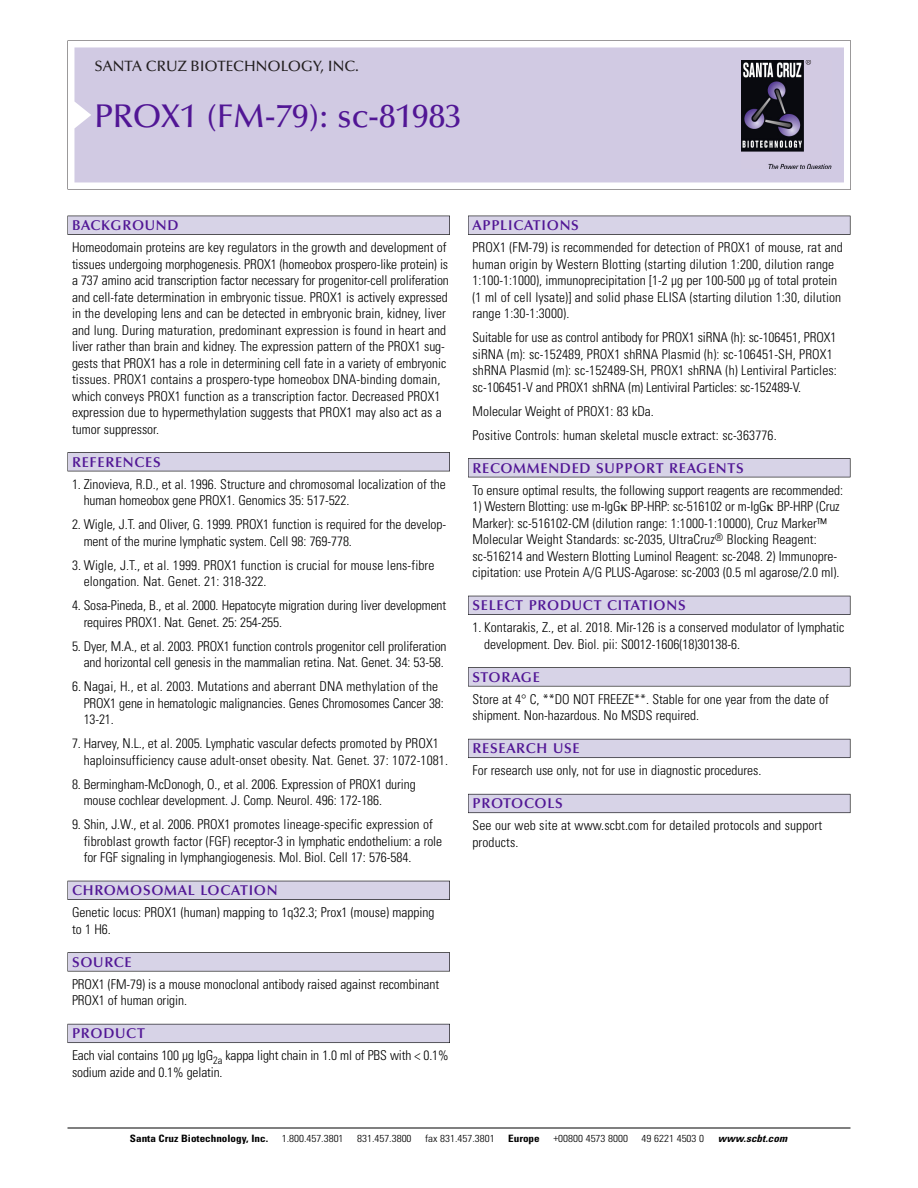
<style>
.page{position:relative;width:918px;height:1188px;background:#fff}
.page>*{position:absolute;margin:0;border:0;box-sizing:border-box;transform-origin:0 0}
.t1{font:500 33px "Optima";color:#511695}
.t2{font:500 15px "Optima";color:#231f20}
.t3{font:600 14.25px "Optima";letter-spacing:.05em;color:#511695}
.t4{font:300 condensed 13.5px/16.5px "Univers";color:#000}
.t5{font:300 condensed 10.2px "Univers";color:#000;scale:1.1 1}
.t6{font:700 condensed 10.2px "Univers";color:#000;scale:1.1 1}
.t7{font:italic 700 condensed 10.2px "Univers";letter-spacing:.005em;color:#000;scale:1.1 1}
</style>
<div class="page">
<svg style="left:68px;top:40px;width:783px;height:149px"></svg>
<div style="left:74px;top:47px;width:770px;height:135px;background:#d1cae3"></div>
<img style="left:741px;top:60px;width:90px;height:108px">
<div style="left:68px;top:216px;width:382px;height:19px;background:#525155"></div>
<div style="left:68px;top:216px;width:381px;height:18px;background:#d7d3e7"></div>
<div style="left:68px;top:452px;width:382px;height:19px;background:#525155"></div>
<div style="left:68px;top:453px;width:381px;height:18px;background:#d7d3e7"></div>
<div style="left:68px;top:881px;width:382px;height:19px;background:#525158"></div>
<div style="left:68px;top:881px;width:381px;height:18px;background:#d7d3e7"></div>
<div style="left:68px;top:952px;width:382px;height:19px;background:#575759"></div>
<div style="left:68px;top:953px;width:381px;height:18px;background:#d7d3e7"></div>
<div style="left:68px;top:1024px;width:382px;height:19px;background:#5b5a62"></div>
<div style="left:68px;top:1024px;width:381px;height:18px;background:#d7d3e7"></div>
<div style="left:468px;top:216px;width:382px;height:19px;background:#525155"></div>
<div style="left:468px;top:216px;width:382px;height:18px;background:#d7d3e7"></div>
<div style="left:468px;top:458px;width:382px;height:19px;background:#525155"></div>
<div style="left:468px;top:459px;width:382px;height:18px;background:#d7d3e7"></div>
<div style="left:468px;top:596px;width:382px;height:19px;background:#525158"></div>
<div style="left:468px;top:596px;width:382px;height:18px;background:#d7d3e7"></div>
<div style="left:468px;top:667px;width:382px;height:19px;background:#575759"></div>
<div style="left:468px;top:668px;width:382px;height:18px;background:#d7d3e7"></div>
<div style="left:468px;top:739px;width:382px;height:19px;background:#5b5a62"></div>
<div style="left:468px;top:739px;width:382px;height:18px;background:#d7d3e7"></div>
<div style="left:468px;top:794px;width:382px;height:19px;background:#66646e"></div>
<div style="left:468px;top:794px;width:382px;height:18px;background:#d7d3e7"></div>
<hr style="left:68px;top:1128px;width:782px;height:1px;background:#000">
<p class="t2" style="left:94px;top:61px;width:266px">SANTA CRUZ BIOTECHNOLOGY, INC.</p>
<h1 class="t1" style="left:94px;top:103px;width:369px">PROX1 (FM-79): sc-81983</h1>
<p class="t3" style="left:72px;top:219px;width:108px">BACKGROUND</p>
<p class="t4" style="left:72px;top:240px;width:378px">Homeodomain proteins are key regulators in the growth and development of tissues undergoing morphogenesis. PROX1 (homeobox prospero-like protein) is a 737 amino acid transcription factor necessary for progenitor-cell proliferation and cell-fate determination in embryonic tissue. PROX1 is actively expressed in the developing lens and can be detected in embryonic brain, kidney, liver and lung. During maturation, predominant expression is found in heart and liver rather than brain and kidney. The expression pattern of the PROX1 sug&shy;gests that PROX1 has a role in determining cell fate in a variety of embryonic tissues. PROX1 contains a prospero-type homeobox DNA-binding domain, which conveys PROX1 function as a transcription factor. Decreased PROX1 expression due to hypermethylation suggests that PROX1 may also act as a tumor suppressor.</p>
<p class="t3" style="left:72px;top:456px;width:90px">REFERENCES</p>
<p class="t4" style="left:84px;top:477px;width:363px;text-indent:-12px">1. Zinovieva, R.D., et al. 1996. Structure and chromosomal localization of the human homeobox gene PROX1. Genomics 35: 517-522.</p>
<p class="t4" style="left:84px;top:517px;width:364px;text-indent:-12px">2. Wigle, J.T. and Oliver, G. 1999. PROX1 function is required for the develop&shy;ment of the murine lymphatic system. Cell 98: 769-778.</p>
<p class="t4" style="left:84px;top:558px;width:352px;text-indent:-12px">3. Wigle, J.T., et al. 1999. PROX1 function is crucial for mouse lens-fibre elongation. Nat. Genet. 21: 318-322.</p>
<p class="t4" style="left:84px;top:598px;width:364px;text-indent:-12px">4. Sosa-Pineda, B., et al. 2000. Hepatocyte migration during liver development requires PROX1. Nat. Genet. 25: 254-255.</p>
<p class="t4" style="left:72px;top:639px;width:376px;text-align:right">5. Dyer, M.A., et al. 2003. PROX1 function controls progenitor cell proliferation and horizontal cell genesis in the mammalian retina. Nat. Genet. 34: 53-58.</p>
<p class="t4" style="left:84px;top:679px;width:362px;text-indent:-12px">6. Nagai, H., et al. 2003. Mutations and aberrant DNA methylation of the<br>PROX1 gene in hematologic malignancies. Genes Chromosomes Cancer 38:<br>13-21.</p>
<p class="t4" style="left:84px;top:736px;width:366px;text-indent:-12px">7. Harvey, N.L., et al. 2005. Lymphatic vascular defects promoted by PROX1 haploinsufficiency cause adult-onset obesity. Nat. Genet. 37: 1072-1081.</p>
<p class="t4" style="left:84px;top:777px;width:334px;text-indent:-12px">8. Bermingham-McDonogh, O., et al. 2006. Expression of PROX1 during mouse cochlear development. J. Comp. Neurol. 496: 172-186.</p>
<p class="t4" style="left:84px;top:817px;width:360px;text-indent:-12px">9. Shin, J.W., et al. 2006. PROX1 promotes lineage-specific expression of fibroblast growth factor (FGF) receptor-3 in lymphatic endothelium: a role for FGF signaling in lymphangiogenesis. Mol. Biol. Cell 17: 576-584.</p>
<p class="t3" style="left:72px;top:885px;width:207px">CHROMOSOMAL LOCATION</p>
<p class="t4" style="left:72px;top:905px;width:364px">Genetic locus: PROX1 (human) mapping to 1q32.3; Prox1 (mouse) mapping to 1 H6.</p>
<p class="t3" style="left:72px;top:956px;width:61px">SOURCE</p>
<p class="t4" style="left:72px;top:977px;width:369px">PROX1 (FM-79) is a mouse monoclonal antibody raised against recombinant<br>PROX1 of human origin.</p>
<p class="t3" style="left:72px;top:1028px;width:74px">PRODUCT</p>
<p class="t4" style="left:72px;top:1048px;width:378px">Each vial contains 100 µg IgG<sub>2a</sub> kappa light chain in 1.0 ml of PBS with &lt; 0.1% sodium azide and 0.1% gelatin.</p>
<p class="t3" style="left:473px;top:219px;width:108px">APPLICATIONS</p>
<p class="t4" style="left:473px;top:240px;width:372px">PROX1 (FM-79) is recommended for detection of PROX1 of mouse, rat and human origin by Western Blotting (starting dilution 1:200, dilution range 1:100-1:1000), immunoprecipitation [1-2 µg per 100-500 µg of total protein (1 ml of cell lysate)] and solid phase ELISA (starting dilution 1:30, dilution range 1:30-1:3000).</p>
<p class="t4" style="left:473px;top:330px;width:366px">Suitable for use as control antibody for PROX1 siRNA (h): sc-106451, PROX1 siRNA (m): sc-152489, PROX1 shRNA Plasmid (h): sc-106451-SH, PROX1 shRNA Plasmid (m): sc-152489-SH, PROX1 shRNA (h) Lentiviral Particles: sc-106451-V and PROX1 shRNA (m) Lentiviral Particles: sc-152489-V.</p>
<p class="t4" style="left:473px;top:400px;width:306px;line-height:24px">Molecular Weight of PROX1: 83 kDa.<br>Positive Controls: human skeletal muscle extract: sc-363776.</p>
<p class="t3" style="left:473px;top:462px;width:273px">RECOMMENDED SUPPORT REAGENTS</p>
<p class="t4" style="left:473px;top:483px;width:372px">To ensure optimal results, the following support reagents are recommended:</p>
<p class="t4" style="left:473px;top:499px;width:369px">1) Western Blotting: use m-IgG BP-HRP: sc-516102 or m-IgG BP-HRP (Cruz Marker): sc-516102-CM (dilution range: 1:1000-1:10000), Cruz Marker™ Molecular Weight Standards: sc-2035, UltraCruz<sup>®</sup> Blocking Reagent: sc-516214 and Western Blotting Luminol Reagent: sc-2048. 2) Immunopre&shy;cipitation: use Protein A/G PLUS-Agarose: sc-2003 (0.5 ml agarose/2.0 ml).</p>
<p class="t3" style="left:473px;top:600px;width:215px">SELECT PRODUCT CITATIONS</p>
<p class="t4" style="left:484px;top:620px;width:362px;text-indent:-12px">1. Kontarakis, Z., et al. 2018. Mir-126 is a conserved modulator of lymphatic development. Dev. Biol. pii: S0012-1606(18)30138-6.</p>
<p class="t3" style="left:473px;top:671px;width:69px">STORAGE</p>
<p class="t4" style="left:473px;top:692px;width:358px">Store at 4° C, **DO NOT FREEZE**. Stable for one year from the date of shipment. Non-hazardous. No MSDS required.</p>
<p class="t3" style="left:473px;top:743px;width:109px">RESEARCH USE</p>
<p class="t4" style="left:473px;top:763px;width:290px">For research use only, not for use in diagnostic procedures.</p>
<p class="t3" style="left:473px;top:798px;width:92px">PROTOCOLS</p>
<p class="t4" style="left:473px;top:818px;width:351px">See our web site at www.scbt.com for detailed protocols and support products.</p>
<p class="t6" style="left:130px;top:1135px;width:127px">Santa Cruz Biotechnology, Inc.</p>
<p class="t5" style="left:282px;top:1135px;width:58px">1.800.457.3801</p>
<p class="t5" style="left:357px;top:1135px;width:51px">831.457.3800</p>
<p class="t5" style="left:425px;top:1135px;width:65px">fax 831.457.3801</p>
<p class="t6" style="left:508px;top:1135px;width:30px">Europe</p>
<p class="t5" style="left:553px;top:1135px;width:69px">+00800 4573 8000</p>
<p class="t5" style="left:642px;top:1135px;width:58px">49 6221 4503 0</p>
<p class="t7" style="left:718px;top:1135px;width:64px">www.scbt.com</p>
</div>
